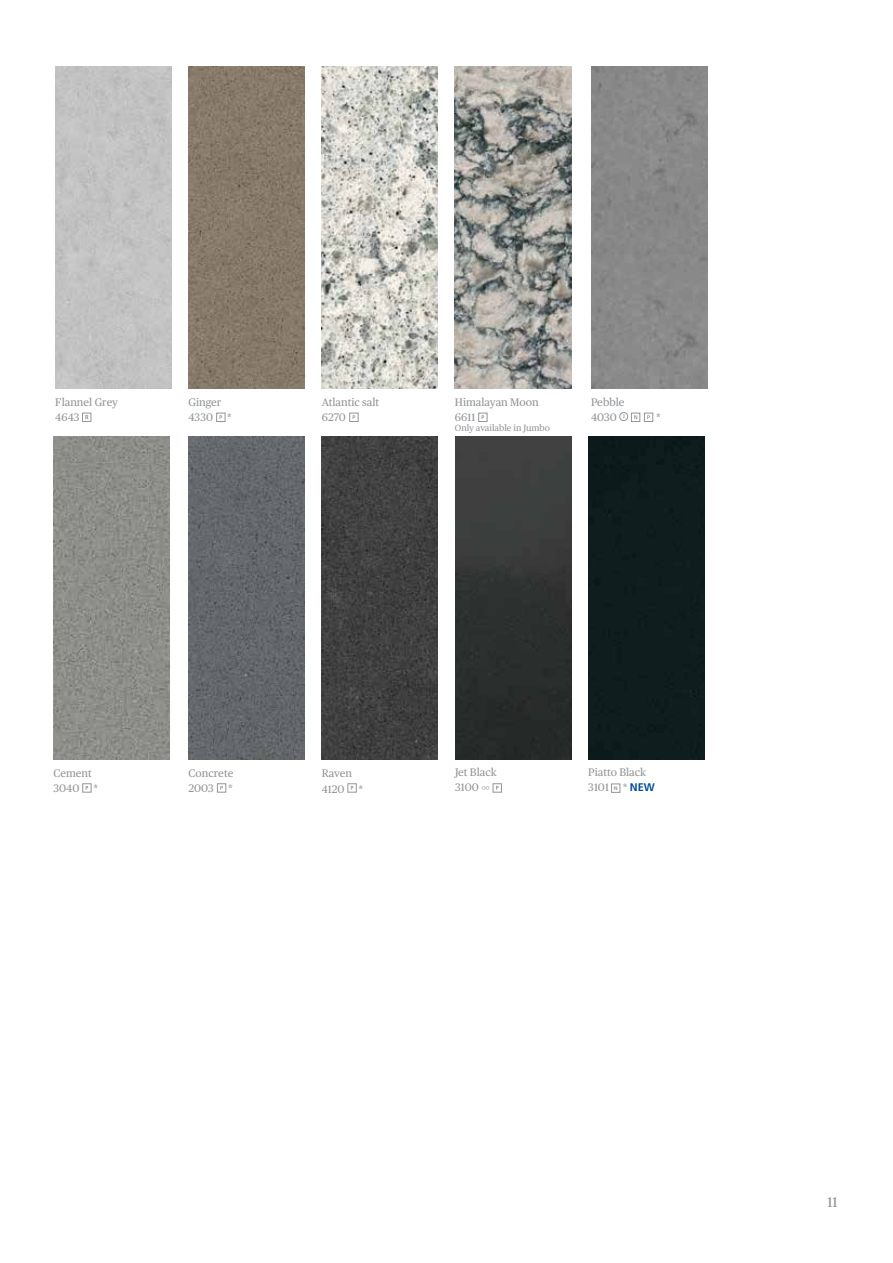
<style>
.page{position:relative;width:893px;height:1263px;background:#fff}
.page>*{position:absolute;margin:0;border:0;box-sizing:border-box;transform-origin:0 0}
.t1{font:14.25px "Publico Text";color:#939598}
.t2{font:10.95px/15.1px "Publico Text";color:#939598}
.t3{font:700 10.95px "Frutiger CE";color:#004b91}
.t4{font:9px "Publico Text";color:#939598}
.t5{font:700 5.4px "Frutiger CE";color:#939598}
.s1{font-family:"Frutiger LT Std";font-weight:300}
.s2{font-family:"Publico Text";font-weight:400;color:#939598}
</style>
<div class="page">
<img style="left:53px;top:437px;width:117px;height:322px">
<img style="left:322px;top:66px;width:116px;height:323px">
<img style="left:455px;top:66px;width:116px;height:323px">
<img style="left:189px;top:66px;width:116px;height:323px">
<img style="left:189px;top:437px;width:116px;height:322px">
<img style="left:322px;top:437px;width:116px;height:322px">
<div style="left:55px;top:66px;width:116px;height:323px;background:#c2c2c2"></div>
<img style="left:455px;top:437px;width:116px;height:322px">
<div style="left:588px;top:437px;width:116px;height:322px;background:#0f1d1e"></div>
<div style="left:619px;top:412px;width:9px;height:9px;border:1px solid #939598;border-radius:50%"></div>
<div style="left:611px;top:783px;width:9px;height:10px;border:1px solid #939598"></div>
<div style="left:82px;top:413px;width:9px;height:9px;border:1px solid #939598"></div>
<svg style="left:85px;top:415px;width:4px;height:4px"></svg>
<div style="left:216px;top:413px;width:9px;height:9px;border:1px solid #939598"></div>
<div style="left:349px;top:413px;width:10px;height:9px;border:1px solid #939598"></div>
<div style="left:478px;top:413px;width:9px;height:9px;border:1px solid #939598"></div>
<div style="left:644px;top:413px;width:9px;height:9px;border:1px solid #939598"></div>
<div style="left:631px;top:413px;width:9px;height:9px;border:1px solid #939598"></div>
<div style="left:82px;top:783px;width:10px;height:9px;border:1px solid #939598"></div>
<div style="left:217px;top:783px;width:9px;height:9px;border:1px solid #939598"></div>
<div style="left:347px;top:783px;width:10px;height:9px;border:1px solid #939598"></div>
<div style="left:493px;top:783px;width:9px;height:9px;border:1px solid #939598"></div>
<p class="t2" style="left:322px;top:394px;width:59px">Atlantic salt<br>6270</p>
<p class="t2" style="left:455px;top:394px;width:85px">Himalayan Moon<br>6611</p>
<p class="t4" style="left:455px;top:421px;width:97px">Only available in Jumbo</p>
<p class="t2" style="left:55px;top:394px;width:64px">Flannel Grey<br>4643</p>
<p class="t2" style="left:591px;top:394px;width:35px">Pebble<br>4030 <sup>J</sup></p>
<p class="t2" style="left:189px;top:394px;width:34px">Ginger<br>4330</p>
<p class="t2" style="left:227px;top:409px;width:6px">*</p>
<p class="t2" style="left:656px;top:409px;width:6px">*</p>
<p class="t2" style="left:53px;top:765px;width:40px">Cement<br>3040</p>
<p class="t2" style="left:93px;top:780px;width:6px">*</p>
<p class="t2" style="left:189px;top:765px;width:46px">Concrete<br>2003</p>
<p class="t2" style="left:228px;top:780px;width:6px">*</p>
<p class="t2" style="left:322px;top:765px;width:32px">Raven<br>4120</p>
<p class="t2" style="left:359px;top:780px;width:6px">*</p>
<p class="t2" style="left:455px;top:764px;width:43px">Jet Black<br>3100 <span class="s1">∞</span></p>
<p class="t2" style="left:588px;top:764px;width:59px">Piatto Black<br>3101</p>
<p class="t3" style="left:623px;top:781px;width:33px"><span class="s2">*</span> NEW</p>
<p class="t5" style="left:614px;top:785px;width:5px">N</p>
<h1 class="t1" style="left:827px;top:1191px;width:12px">11</h1>
</div>
